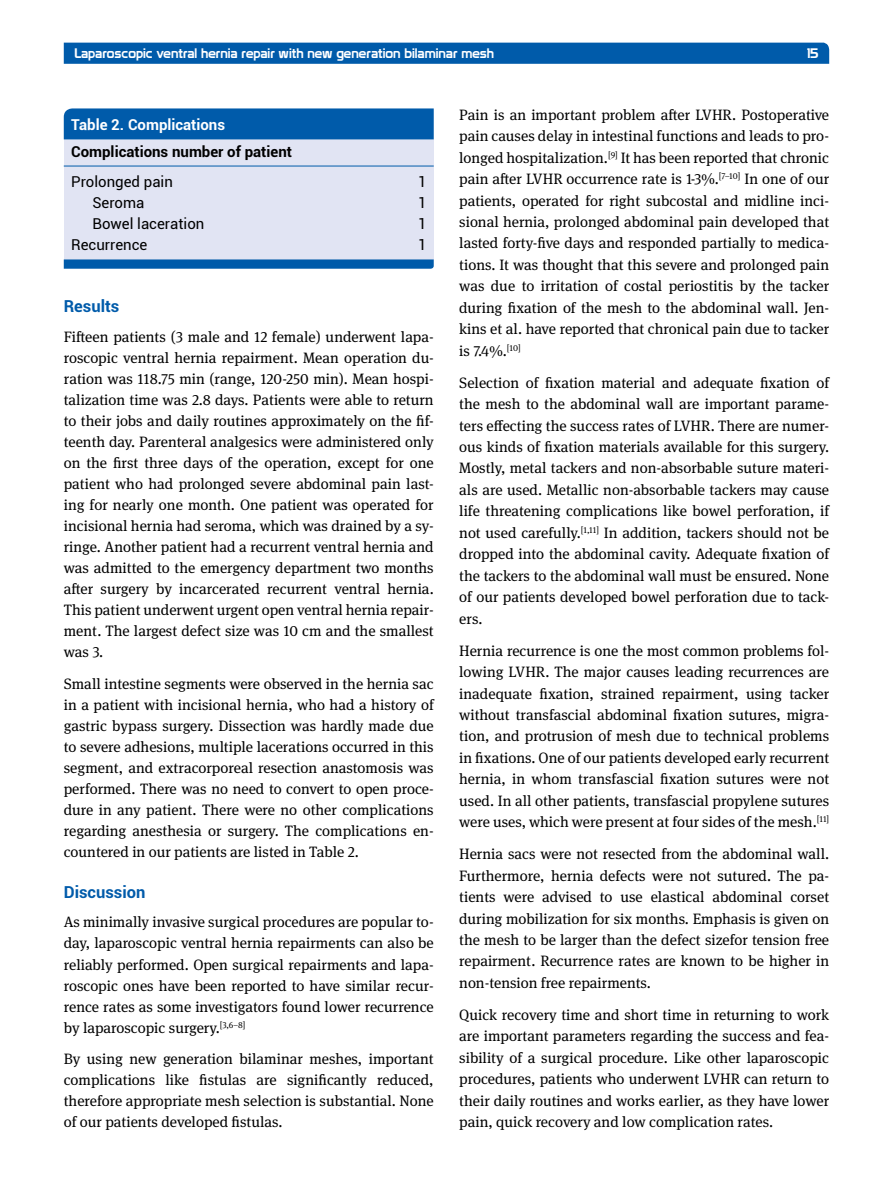
<style>
.page{position:relative;width:893px;height:1191px;background:#fff}
.page>*{position:absolute;margin:0;border:0;box-sizing:border-box;transform-origin:0 0}
.t1{font:700 16.5px "Roboto";color:#005baa}
.t2{font:15px/21.5px "DG Meta Serif Science";color:#000;text-align:justify}
.t3{font:15px "Roboto";color:#000}
.t4{font:700 15px "Roboto";color:#000}
.t5{font:700 15px "Roboto";color:#fff}
.t6{font:13.5px "Prototype";color:#fff}
</style>
<div class="page">
<div style="left:64px;top:43px;width:765px;height:21px;background:#005baa"></div>
<div style="left:64px;top:139px;width:370px;height:120px;background:#e1e4f3"></div>
<div style="left:64px;top:108px;width:370px;height:31px;background:#005baa"></div>
<svg style="left:64px;top:259px;width:370px;height:10px;background:#1166af"></svg>
<hr style="left:64px;top:166px;width:370px;height:1px;background:#005baa">
<p class="t6" style="left:74px;top:45px;width:421px">Laparoscopic ventral hernia repair with new generation bilaminar mesh</p>
<p class="t6" style="left:807px;top:45px;width:13px">15</p>
<p class="t5" style="left:71px;top:114px;width:155px">Table 2. Complications</p>
<p class="t4" style="left:71px;top:141px;width:222px">Complications number of patient</p>
<p class="t3" style="left:71px;top:171px;width:103px">Prolonged pain</p>
<p class="t3" style="left:418px;top:171px;width:10px">1</p>
<p class="t3" style="left:92px;top:192px;width:54px">Seroma</p>
<p class="t3" style="left:418px;top:192px;width:10px">1</p>
<p class="t3" style="left:92px;top:213px;width:113px">Bowel laceration</p>
<p class="t3" style="left:418px;top:213px;width:10px">1</p>
<p class="t3" style="left:71px;top:234px;width:78px">Recurrence</p>
<p class="t3" style="left:418px;top:234px;width:10px">1</p>
<p class="t1" style="left:64px;top:295px;width:57px">Results</p>
<p class="t2" style="left:64px;top:326px;width:371px;line-height:21px">Fifteen patients (3 male and 12 female) underwent lapa&shy;roscopic ventral hernia repairment. Mean operation du&shy;ration was 118.75 min (range, 120-250 min). Mean hospi&shy;talization time was 2.8 days. Patients were able to return to their jobs and daily routines approximately on the fif&shy;teenth day. Parenteral analgesics were administered only on the first three days of the operation, except for one patient who had prolonged severe abdominal pain last&shy;ing for nearly one month. One patient was operated for incisional hernia had seroma, which was drained by a sy&shy;ringe. Another patient had a recurrent ventral hernia and was admitted to the emergency department two months after surgery by incarcerated recurrent ventral hernia.<br>This patient underwent urgent open ventral hernia repair&shy;ment. The largest defect size was 10 cm and the smallest was 3.</p>
<p class="t2" style="left:64px;top:672px;width:371px;line-height:21px">Small intestine segments were observed in the hernia sac in a patient with incisional hernia, who had a history of gastric bypass surgery. Dissection was hardly made due to severe adhesions, multiple lacerations occurred in this segment, and extracorporeal resection anastomosis was performed. There was no need to convert to open proce&shy;dure in any patient. There were no other complications regarding anesthesia or surgery. The complications en&shy;countered in our patients are listed in Table 2.</p>
<p class="t1" style="left:64px;top:880px;width:83px">Discussion</p>
<p class="t2" style="left:64px;top:911px;width:371px;line-height:21px">As minimally invasive surgical procedures are popular to&shy;day, laparoscopic ventral hernia repairments can also be reliably performed. Open surgical repairments and lapa&shy;roscopic ones have been reported to have similar recur&shy;rence rates as some investigators found lower recurrence by laparoscopic surgery.<sup>[3,6–8]</sup></p>
<p class="t2" style="left:64px;top:1048px;width:371px;line-height:21px">By using new generation bilaminar meshes, important complications like fistulas are significantly reduced, therefore appropriate mesh selection is substantial. None of our patients developed fistulas.</p>
<p class="t2" style="left:459px;top:104px;width:371px">Pain is an important problem after LVHR. Postoperative pain causes delay in intestinal functions and leads to pro&shy;longed hospitalization.<sup>[9]</sup> It has been reported that chronic pain after LVHR occurrence rate is 1-3%.<sup>[7–10]</sup> In one of our patients, operated for right subcostal and midline inci&shy;sional hernia, prolonged abdominal pain developed that lasted forty-five days and responded partially to medica&shy;tions. It was thought that this severe and prolonged pain was due to irritation of costal periostitis by the tacker during fixation of the mesh to the abdominal wall. Jen&shy;kins et al. have reported that chronical pain due to tacker is 7.4%.<sup>[10]</sup></p>
<p class="t2" style="left:459px;top:371px;width:371px">Selection of fixation material and adequate fixation of the mesh to the abdominal wall are important parame&shy;ters effecting the success rates of LVHR. There are numer&shy;ous kinds of fixation materials available for this surgery.<br>Mostly, metal tackers and non-absorbable suture materi&shy;als are used. Metallic non-absorbable tackers may cause life threatening complications like bowel perforation, if not used carefully.<sup>[1,11]</sup> In addition, tackers should not be dropped into the abdominal cavity. Adequate fixation of the tackers to the abdominal wall must be ensured. None of our patients developed bowel perforation due to tack&shy;ers.</p>
<p class="t2" style="left:459px;top:639px;width:371px">Hernia recurrence is one the most common problems fol&shy;lowing LVHR. The major causes leading recurrences are inadequate fixation, strained repairment, using tacker without transfascial abdominal fixation sutures, migra&shy;tion, and protrusion of mesh due to technical problems in fixations. One of our patients developed early recurrent hernia, in whom transfascial fixation sutures were not used. In all other patients, transfascial propylene sutures were uses, which were present at four sides of the mesh.<sup>[11]</sup></p>
<p class="t2" style="left:459px;top:843px;width:371px">Hernia sacs were not resected from the abdominal wall.<br>Furthermore, hernia defects were not sutured. The pa&shy;tients were advised to use elastical abdominal corset during mobilization for six months. Emphasis is given on the mesh to be larger than the defect sizefor tension free repairment. Recurrence rates are known to be higher in non-tension free repairments.</p>
<p class="t2" style="left:459px;top:1003px;width:371px">Quick recovery time and short time in returning to work are important parameters regarding the success and fea&shy;sibility of a surgical procedure. Like other laparoscopic procedures, patients who underwent LVHR can return to their daily routines and works earlier, as they have lower pain, quick recovery and low complication rates.</p>
</div>
